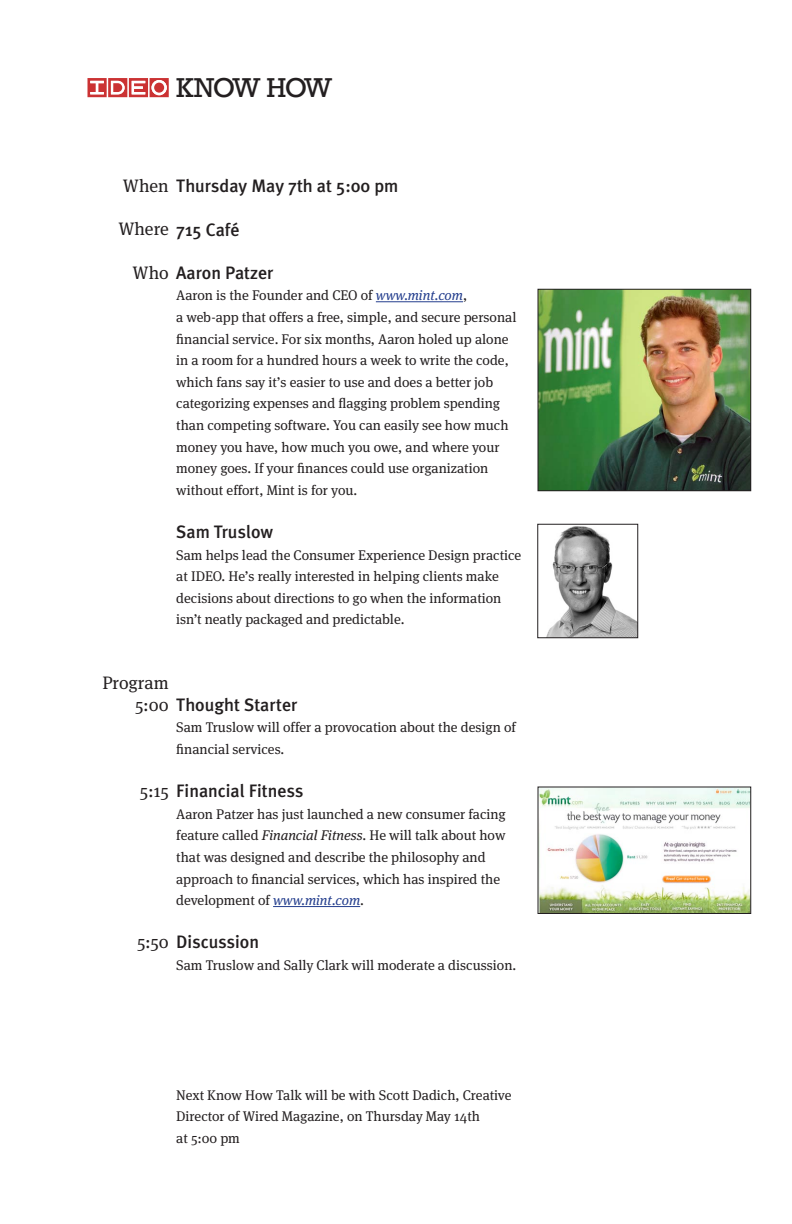
<style>
.page{position:relative;width:792px;height:1224px;background:#fff}
.page>*{position:absolute;margin:0;border:0;box-sizing:border-box;transform-origin:0 0}
.t1{font:28px "Rockwell";letter-spacing:-.06em;color:#231f20}
.t2{font:500 18px "Meta Plus";color:#231f20}
.t3{font:18px "Meta Serif";letter-spacing:-.005em;color:#231f20}
.t4{font:14px/21.6px "Meta Serif";color:#231f20}
.s1{font-family:"Meta Serif";font-weight:400}
.s2{font-style:italic;color:#253f8e}
.s3{font-style:italic}
</style>
<div class="page">
<svg style="left:87px;top:78px;width:82px;height:19px"></svg>
<hr style="left:376px;top:301px;width:87px;height:1px;background:#253f8e">
<hr style="left:273px;top:906px;width:87px;height:1px;background:#253f8e">
<img style="left:540px;top:291px;width:209px;height:198px">
<div style="left:538px;top:289px;width:213px;height:202px;border:1px solid #231f20"></div>
<img style="left:540px;top:789px;width:209px;height:123px">
<div style="left:538px;top:787px;width:213px;height:127px;border:1px solid #231f20"></div>
<img style="left:546px;top:526px;width:90px;height:110px">
<div style="left:538px;top:524px;width:100px;height:114px;border:1px solid #231f20"></div>
<h1 class="t1" style="left:176px;top:72px;width:157px">KNOW HOW</h1>
<p class="t2" style="left:123px;top:176px;width:277px"><span class="s1">When</span> Thursday May 7th at 5:00 pm</p>
<p class="t2" style="left:118px;top:219px;width:123px"><span class="s1">Where</span> 715 Café</p>
<p class="t2" style="left:133px;top:262px;width:142px"><span class="s1">Who</span> Aaron Patzer</p>
<p class="t4" style="left:176px;top:283px;width:342px">Aaron is the Founder and CEO of <span class="s2">www.mint.com</span>,<br>a web-app that offers a free, simple, and secure personal financial service. For six months, Aaron holed up alone in a room for a hundred hours a week to write the code, which fans say it’s easier to use and does a better job categorizing expenses and flagging problem spending than competing software. You can easily see how much money you have, how much you owe, and where your money goes. If your finances could use organization without effort, Mint is for you.</p>
<p class="t2" style="left:176px;top:521px;width:98px">Sam Truslow</p>
<p class="t4" style="left:176px;top:542px;width:347px">Sam helps lead the Consumer Experience Design practice at IDEO. He’s really interested in helping clients make decisions about directions to go when the information isn’t neatly packaged and predictable.</p>
<p class="t3" style="left:102px;top:668px;width:68px">Program</p>
<p class="t2" style="left:135px;top:694px;width:164px"><span class="s1">5:00</span> Thought Starter</p>
<p class="t4" style="left:176px;top:715px;width:341px">Sam Truslow will offer a provocation about the design of financial services.</p>
<p class="t2" style="left:140px;top:780px;width:165px"><span class="s1">5:15</span> Financial Fitness</p>
<p class="t4" style="left:176px;top:802px;width:331px">Aaron Patzer has just launched a new consumer facing feature called <span class="s3">Financial Fitness</span>. He will talk about how that was designed and describe the philosophy and approach to financial services, which has inspired the development of <span class="s2">www.mint.com</span>.</p>
<p class="t2" style="left:137px;top:932px;width:123px"><span class="s1">5:50</span> Discussion</p>
<p class="t4" style="left:176px;top:953px;width:342px">Sam Truslow and Sally Clark will moderate a discussion.</p>
<p class="t4" style="left:176px;top:1082px;width:337px">Next Know How Talk will be with Scott Dadich, Creative<br>Director of Wired Magazine, on Thursday May 14th<br>at 5:00 pm</p>
</div>
